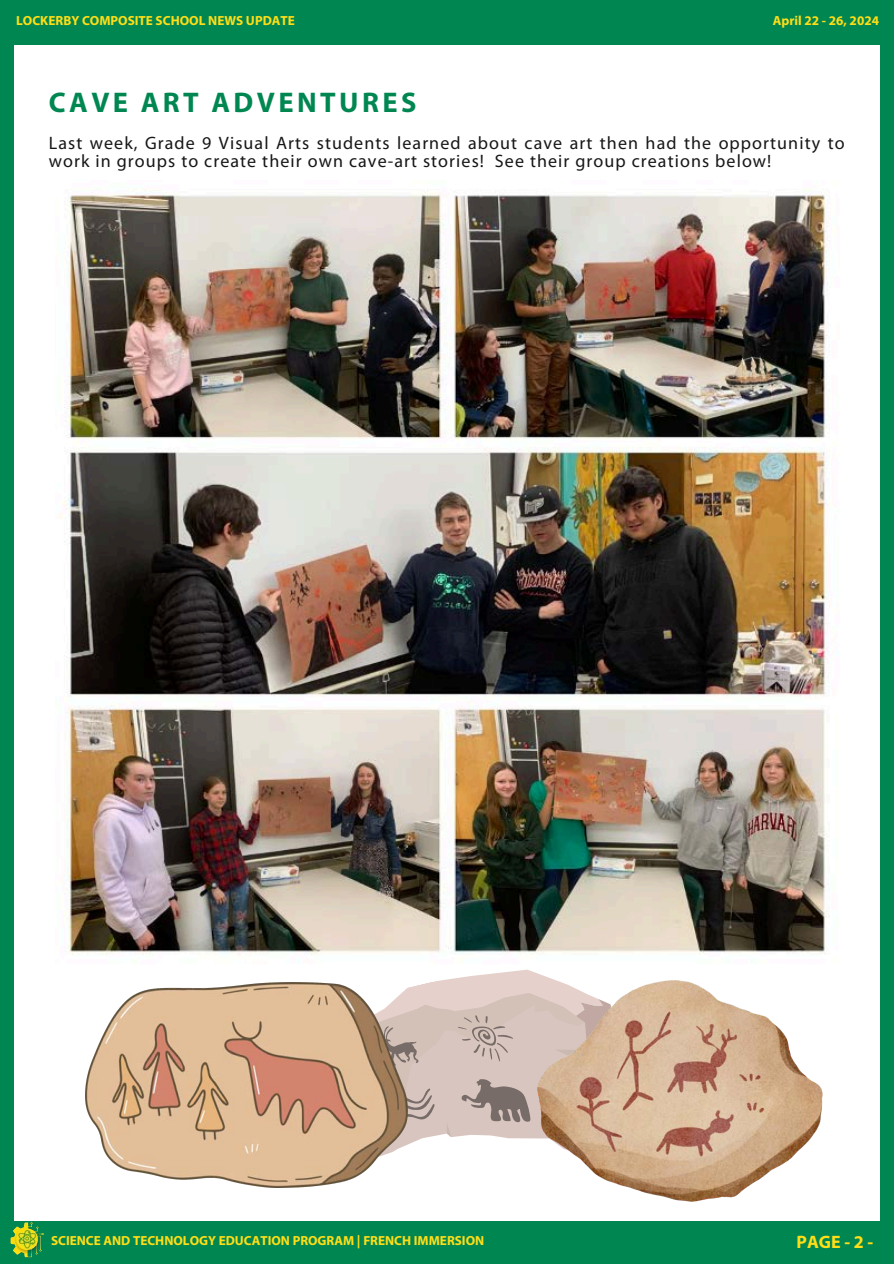
<style>
.page{position:relative;width:894px;height:1264px;background:#fff}
.page>*{position:absolute;margin:0;border:0;box-sizing:border-box;transform-origin:0 0}
.t1{font:700 28.5px "Myriad Pro";letter-spacing:.12em;color:#008751}
.t2{font:18px/18px "Myriad Pro";letter-spacing:.06em;color:#171717}
.t3{font:700 18px "Myriad Pro";color:#ffde17}
.t4{font:700 13.2px "Myriad Pro";color:#ffde17}
</style>
<div class="page">
<div style="left:0;top:18px;width:13px;height:1231px;background:#008751"></div>
<div style="left:879px;top:33px;width:14px;height:1230px;background:#008751"></div>
<div style="left:0;top:0;width:893px;height:44px;background:#008751"></div>
<div style="left:0;top:1220px;width:893px;height:43px;background:#008751"></div>
<img style="left:10px;top:1207px;width:58px;height:51px">
<img style="left:55px;top:189px;width:775px;height:766px">
<svg style="left:332px;top:945px;width:329px;height:200px"></svg>
<img style="left:85px;top:982px;width:322px;height:205px">
<img style="left:537px;top:980px;width:285px;height:221px">
<p class="t4" style="left:16px;top:15px;width:280px">LOCKERBY COMPOSITE SCHOOL NEWS UPDATE</p>
<p class="t1" style="left:49px;top:91px;width:369px">CAVE ART ADVENTURES</p>
<h2 class="t4" style="left:772px;top:15px;width:107px">April 22 - 26, 2024</h2>
<p class="t2" style="left:49px;top:136px;width:797px">Last week, Grade 9 Visual Arts students learned about cave art then had the opportunity to work in groups to create their own cave-art stories! See their group creations below!</p>
<p class="t4" style="left:51px;top:1234px;width:434px">SCIENCE AND TECHNOLOGY EDUCATION PROGRAM | FRENCH IMMERSION</p>
<p class="t3" style="left:796px;top:1233px;width:78px">PAGE - 2 -</p>
</div>
